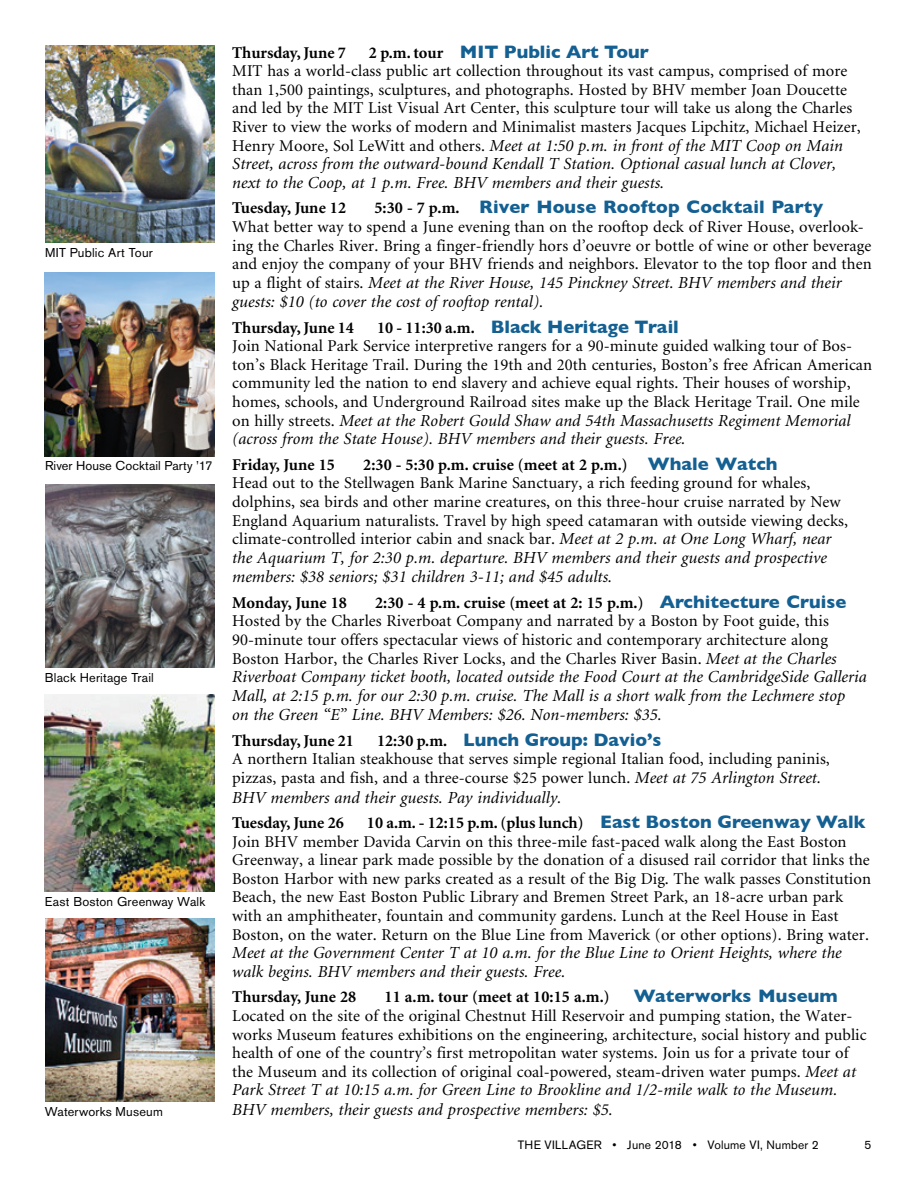
<style>
.page{position:relative;width:918px;height:1188px;background:#fff}
.page>*{position:absolute;margin:0;border:0;box-sizing:border-box;transform-origin:0 0}
.t1{font:700 18.3px "Gill Sans";color:#146092}
.t2{font:italic 16.8px/18.6px "Minion";letter-spacing:.005em;color:#000}
.t3{font:16.5px/18.6px "Minion";letter-spacing:.005em;color:#000}
.t4{font:700 16.5px "Minion";color:#000}
.t5{font:12.75px "Akzidenz Grotesk BE";letter-spacing:.015em;color:#000}
.t6{font:12px "Akzidenz Grotesk BE";letter-spacing:.015em;color:#000}
.s1{font-family:"Minion";font-size:16.5px;color:#000}
.s2{font-style:normal;font-size:16.5px}
.s3{font-weight:700}
.s4{font-family:"Gill Sans";font-weight:700;font-size:18.3px;color:#146092}
.s5{font-style:italic;font-size:16.8px}
</style>
<div class="page">
<img style="left:45px;top:46px;width:169px;height:197px">
<img style="left:45px;top:272px;width:169px;height:184px">
<img style="left:45px;top:484px;width:169px;height:184px">
<img style="left:45px;top:694px;width:169px;height:197px">
<img style="left:45px;top:918px;width:169px;height:184px">
<p class="t5" style="left:45px;top:245px;width:109px">MIT Public Art Tour</p>
<p class="t5" style="left:45px;top:458px;width:169px">River House Cocktail Party ’17</p>
<p class="t5" style="left:45px;top:670px;width:111px">Black Heritage Trail</p>
<p class="t5" style="left:45px;top:893px;width:162px">East Boston Greenway Walk</p>
<p class="t5" style="left:45px;top:1104px;width:120px">Waterworks Museum</p>
<p class="t4" style="left:232px;top:44px;width:115px">Thursday, June 7</p>
<p class="t1" style="left:369px;top:37px;width:282px"><span class="s1">2 p.m. tour</span> MIT Public Art Tour</p>
<p class="t3" style="left:232px;top:62px;width:630px">MIT has a world-class public art collection throughout its vast campus, comprised of more than 1,500 paintings, sculptures, and photographs. Hosted by BHV member Joan Doucette and led by the MIT List Visual Art Center, this sculpture tour will take us along the Charles River to view the works of modern and Minimalist masters Jacques Lipchitz, Michael Heizer,</p>
<p class="t2" style="left:232px;top:137px;width:612px"><span class="s2">Henry Moore, Sol LeWitt and others.</span> Meet at 1:50 p.m. in front of the MIT Coop on Main<br>Street, across from the outward-bound Kendall T Station. Optional casual lunch at Clover, next to the Coop, at 1 p.m. Free. BHV members and their guests.</p>
<p class="t4" style="left:232px;top:200px;width:115px">Tuesday, June 12</p>
<p class="t1" style="left:374px;top:193px;width:450px"><span class="s1">5:30 - 7 p.m.</span> River House Rooftop Cocktail Party</p>
<p class="t3" style="left:232px;top:218px;width:641px">What better way to spend a June evening than on the rooftop deck of River House, overlook&shy;ing the Charles River. Bring a finger-friendly hors d’oeuvre or bottle of wine or other beverage and enjoy the company of your BHV friends and neighbors. Elevator to the top floor and then</p>
<p class="t2" style="left:232px;top:273px;width:611px;line-height:19.5px"><span class="s2">up a flight of stairs.</span> Meet at the River House, 145 Pinckney Street. BHV members and their guests: $10 (to cover the cost of rooftop rental).</p>
<p class="t4" style="left:232px;top:319px;width:123px">Thursday, June 14</p>
<p class="t1" style="left:377px;top:312px;width:303px"><span class="s1">10 - 11:30 a.m.</span> Black Heritage Trail</p>
<p class="t3" style="left:232px;top:337px;width:642px">Join National Park Service interpretive rangers for a 90-minute guided walking tour of Bos&shy;ton’s Black Heritage Trail. During the 19th and 20th centuries, Boston’s free African American community led the nation to end slavery and achieve equal rights. Their houses of worship, homes, schools, and Underground Railroad sites make up the Black Heritage Trail. One mile</p>
<p class="t2" style="left:232px;top:412px;width:620px"><span class="s2">on hilly streets.</span> Meet at the Robert Gould Shaw and 54th Massachusetts Regiment Memorial (across from the State House). BHV members and their guests. Free.</p>
<p class="t4" style="left:232px;top:456px;width:104px">Friday, June 15</p>
<p class="t3" style="left:232px;top:456px;width:617px;text-indent:131px"><span class="s3">2:30 - 5:30 p.m. cruise (meet at 2 p.m.)</span> <span class="s4">Whale Watch<br></span>Head out to the Stellwagen Bank Marine Sanctuary, a rich feeding ground for whales, dolphins, sea birds and other marine creatures, on this three-hour cruise narrated by New England Aquarium naturalists. Travel by high speed catamaran with outside viewing decks, climate-controlled interior cabin and snack bar. <span class="s5">Meet at 2 p.m. at One Long Wharf, near</span></p>
<p class="t2" style="left:232px;top:548px;width:596px;line-height:19.5px">the Aquarium T, for 2:30 p.m. departure. BHV members and their guests and prospective members: $38 seniors; $31 children 3-11; and $45 adults.</p>
<p class="t4" style="left:232px;top:594px;width:116px">Monday, June 18</p>
<p class="t3" style="left:232px;top:594px;width:616px;text-indent:143px"><span class="s3">2:30 - 4 p.m. cruise (meet at 2: 15 p.m.)</span> <span class="s4">Architecture Cruise </span>Hosted by the Charles Riverboat Company and narrated by a Boston by Foot guide, this 90-minute tour offers spectacular views of historic and contemporary architecture along Boston Harbor, the Charles River Locks, and the Charles River Basin. <span class="s5">Meet at the Charles</span></p>
<p class="t2" style="left:232px;top:668px;width:636px;line-height:19px">Riverboat Company ticket booth, located outside the Food Court at the CambridgeSide Galleria<br>Mall, at 2:15 p.m. for our 2:30 p.m. cruise. The Mall is a short walk from the Lechmere stop<br>on the Green “E” Line. BHV Members: $26. Non-members: $35.</p>
<p class="t4" style="left:232px;top:732px;width:123px">Thursday, June 21</p>
<p class="t1" style="left:377px;top:725px;width:286px"><span class="s1">12:30 p.m.</span> Lunch Group: Davio’s</p>
<p class="t3" style="left:232px;top:750px;width:599px">A northern Italian steakhouse that serves simple regional Italian food, including paninis, pizzas, pasta and fish, and a three-course $25 power lunch. <span class="s5">Meet at 75 Arlington Street.</span></p>
<p class="t2" style="left:232px;top:788px;width:331px">BHV members and their guests. Pay individually.</p>
<p class="t4" style="left:232px;top:814px;width:113px">Tuesday, June 26</p>
<p class="t3" style="left:232px;top:814px;width:640px;text-indent:135px"><span class="s3">10 a.m. - 12:15 p.m. (plus lunch)</span> <span class="s4">East Boston Greenway Walk </span>Join BHV member Davida Carvin on this three-mile fast-paced walk along the East Boston Greenway, a linear park made possible by the donation of a disused rail corridor that links the Boston Harbor with new parks created as a result of the Big Dig. The walk passes Constitution Beach, the new East Boston Public Library and Bremen Street Park, an 18-acre urban park with an amphitheater, fountain and community gardens. Lunch at the Reel House in East Boston, on the water. Return on the Blue Line from Maverick (or other options). Bring water.</p>
<p class="t2" style="left:232px;top:944px;width:611px">Meet at the Government Center T at 10 a.m. for the Blue Line to Orient Heights, where the walk begins. BHV members and their guests. Free.</p>
<p class="t4" style="left:232px;top:989px;width:126px">Thursday, June 28</p>
<p class="t4" style="left:385px;top:989px;width:226px">11 a.m. tour (meet at 10:15 a.m.)</p>
<p class="t1" style="left:634px;top:982px;width:206px">Waterworks Museum</p>
<p class="t3" style="left:232px;top:1007px;width:636px">Located on the site of the original Chestnut Hill Reservoir and pumping station, the Water&shy;works Museum features exhibitions on the engineering, architecture, social history and public health of one of the country’s first metropolitan water systems. Join us for a private tour of the Museum and its collection of original coal-powered, steam-driven water pumps. <span class="s5">Meet at</span></p>
<p class="t2" style="left:232px;top:1081px;width:607px;line-height:19.5px">Park Street T at 10:15 a.m. for Green Line to Brookline and 1/2-mile walk to the Museum.<br>BHV members, their guests and prospective members: $5.</p>
<p class="t6" style="left:518px;top:1138px;width:303px">THE VILLAGER • June 2018 • Volume VI, Number 2</p>
<p class="t6" style="left:865px;top:1138px;width:8px">5</p>
</div>
